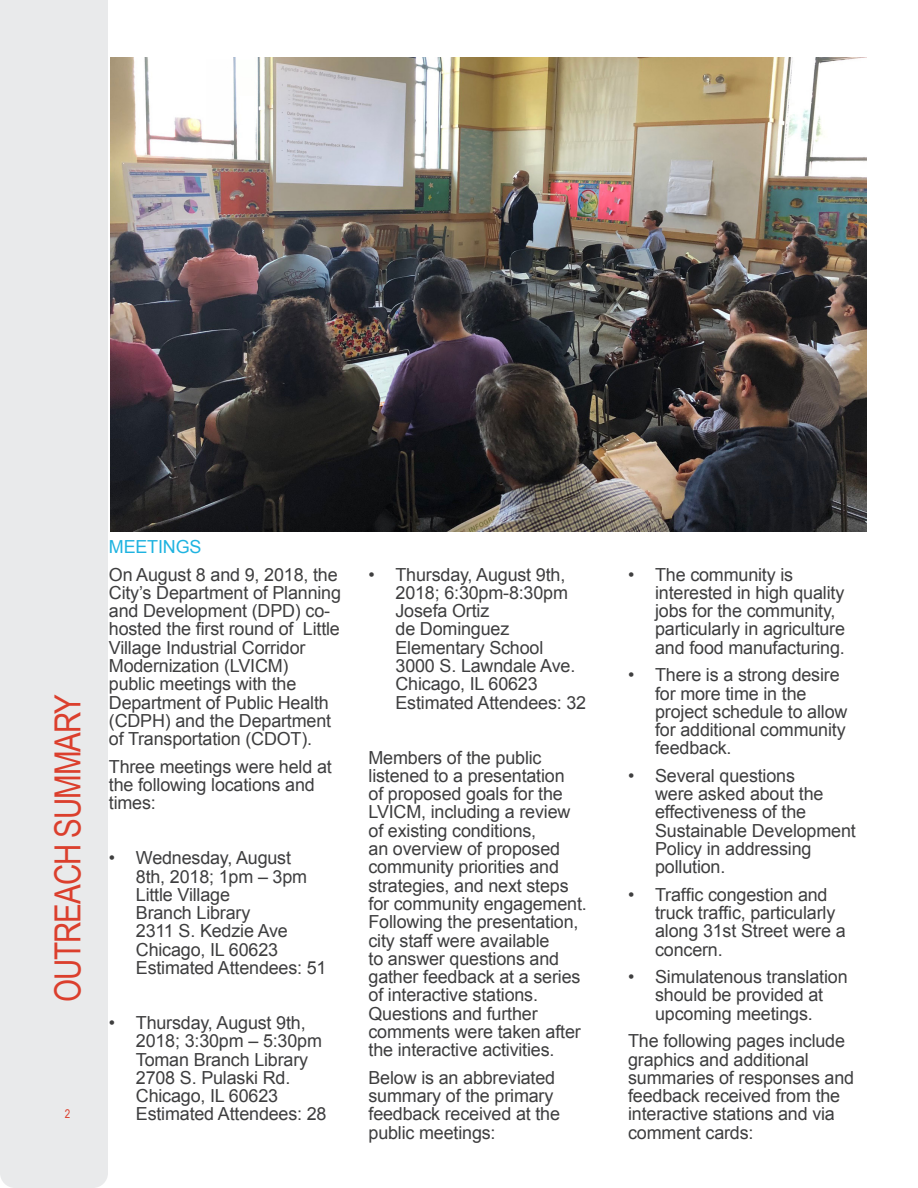
<style>
.page{position:relative;width:918px;height:1188px;background:#fff}
.page>*{position:absolute;margin:0;border:0;box-sizing:border-box;transform-origin:0 0}
.t1{font:36px "Arial Narrow";letter-spacing:-.03em;color:#db3f2d}
.Body{font:18px/18.3px "Arial";letter-spacing:-.01em;color:#3e3e3f}
.Body-2{font:18px "Arial";letter-spacing:-.01em;color:#1fb3e0}
.t2{font:12px "Arial Narrow";color:#db3f2d}
</style>
<div class="page">
<div style="left:0;top:0;width:108px;height:1188px;background:#e9eaeb"></div>
<div style="left:27px;top:49px;width:81px;height:374px;background:#e9eaeb"></div>
<img style="left:110px;top:58px;width:756px;height:474px">
<h1 class="t1" style="left:42px;top:1002px;width:310px;rotate:-90deg">OUTREACH SUMMARY</h1>
<p class="t2" style="left:65px;top:1105px;width:7px">2</p>
<p class="Body-2" style="left:109px;top:535px;width:94px">MEETINGS</p>
<p class="Body" style="left:109px;top:565px;width:234px">On August 8 and 9, 2018, the<br>City’s Department of Planning and Development (DPD) co&shy;hosted the first round of Little<br>Village Industrial Corridor<br>Modernization (LVICM)<br>public meetings with the<br>Department of Public Health (CDPH) and the Department of Transportation (CDOT).</p>
<p class="Body" style="left:109px;top:757px;width:224px">Three meetings were held at the following locations and times:</p>
<p class="Body" style="left:136px;top:849px;width:192px;text-indent:-27px">• Wednesday, August<br>8th, 2018; 1pm – 3pm<br>Little Village<br>Branch Library<br>2311 S. Kedzie Ave<br>Chicago, IL 60623<br>Estimated Attendees: 51</p>
<p class="Body" style="left:136px;top:1014px;width:192px;text-indent:-27px">• Thursday, August 9th,<br>2018; 3:30pm – 5:30pm<br>Toman Branch Library<br>2708 S. Pulaski Rd.<br>Chicago, IL 60623<br>Estimated Attendees: 28</p>
<p class="Body" style="left:396px;top:565px;width:192px;text-indent:-27px">• Thursday, August 9th,<br>2018; 6:30pm-8:30pm<br>Josefa Ortiz<br>de Dominguez<br>Elementary School<br>3000 S. Lawndale Ave.<br>Chicago, IL 60623<br>Estimated Attendees: 32</p>
<p class="Body" style="left:369px;top:748px;width:220px">Members of the public listened to a presentation<br>of proposed goals for the<br>LVICM, including a review of existing conditions,<br>an overview of proposed community priorities and strategies, and next steps for community engagement.<br>Following the presentation, city staff were available<br>to answer questions and gather feedback at a series of interactive stations.<br>Questions and further comments were taken after the interactive activities.</p>
<p class="Body" style="left:369px;top:1069px;width:193px">Below is an abbreviated summary of the primary feedback received at the public meetings:</p>
<p class="Body" style="left:655px;top:565px;width:191px;text-indent:-27px">• The community is interested in high quality jobs for the community, particularly in agriculture and food manufacturing.</p>
<p class="Body" style="left:655px;top:666px;width:194px;text-indent:-27px">• There is a strong desire for more time in the project schedule to allow for additional community feedback.</p>
<p class="Body" style="left:655px;top:767px;width:202px;text-indent:-27px">• Several questions<br>were asked about the effectiveness of the<br>Sustainable Development<br>Policy in addressing pollution.</p>
<p class="Body" style="left:655px;top:886px;width:192px;text-indent:-27px">• Traffic congestion and truck traffic, particularly along 31st Street were a concern.</p>
<p class="Body" style="left:628px;top:968px;width:221px;text-align:center">• Simulatenous translation should be provided at upcoming meetings.</p>
<p class="Body" style="left:628px;top:1032px;width:228px">The following pages include graphics and additional summaries of responses and feedback received from the interactive stations and via comment cards:</p>
</div>
